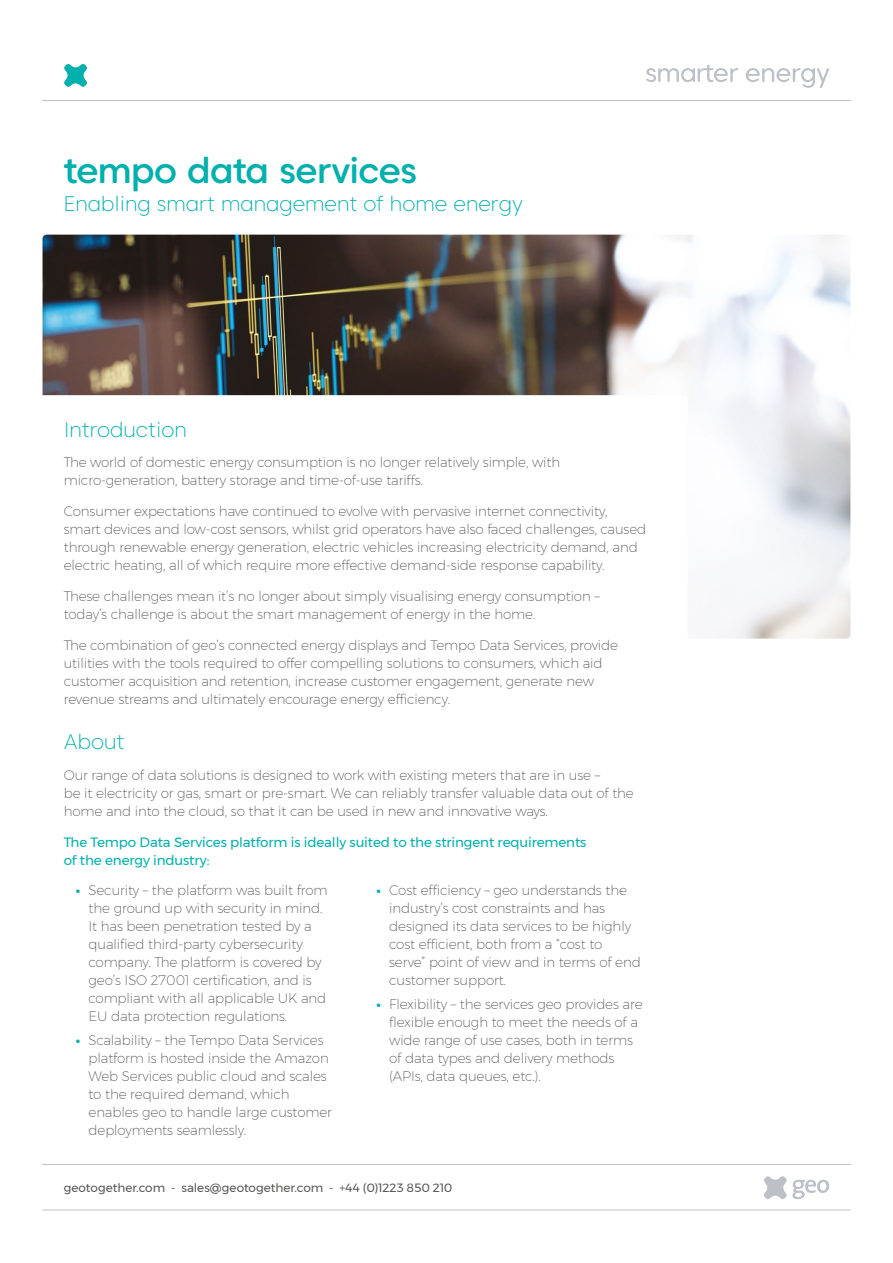
<style>
.page{position:relative;width:893px;height:1263px;background:#fff}
.page>*{position:absolute;margin:0;border:0;box-sizing:border-box;transform-origin:0 0}
.t1{font:500 36px "Caros Soft";letter-spacing:-.02em;color:#00b0ad}
.t2{font:200 21px "Caros Soft";color:#00b0ad}
.t3{font:200 13.5px/18px "Montserrat";letter-spacing:-.01em;color:#575756}
.t4{font:13.5px/18px "Montserrat";letter-spacing:-.01em;color:#00b0ad}
.t5{font:12px "Montserrat";letter-spacing:-.005em;color:#575756}
.s1{font-weight:700;color:#00b0ad}
</style>
<div class="page">
<img style="left:43px;top:235px;width:807px;height:404px">
<div style="left:7px;top:395px;width:680px;height:340px;background:#fff;border-radius:4px"></div>
<svg style="left:746px;top:68px;width:83px;height:20px"></svg>
<svg style="left:646px;top:65px;width:92px;height:17px"></svg>
<hr style="left:43px;top:100px;width:807px;height:1px;background:#bdc0c7">
<svg style="left:64px;top:64px;width:23px;height:23px"></svg>
<hr style="left:43px;top:1209px;width:807px;height:1px;background:#bdc0c7">
<hr style="left:43px;top:1164px;width:807px;height:1px;background:#bdc0c7">
<svg style="left:764px;top:1176px;width:65px;height:23px"></svg>
<h1 class="t1" style="left:64px;top:147px;width:355px">tempo data services</h1>
<h2 class="t2" style="left:64px;top:190px;width:461px">Enabling smart management of home energy</h2>
<h2 class="t2" style="left:64px;top:416px;width:125px">Introduction</h2>
<p class="t3" style="left:64px;top:453px;width:498px">The world of domestic energy consumption is no longer relatively simple, with micro-generation, battery storage and time-of-use tariffs.</p>
<p class="t3" style="left:64px;top:502px;width:584px">Consumer expectations have continued to evolve with pervasive internet connectivity, smart devices and low-cost sensors, whilst grid operators have also faced challenges, caused through renewable energy generation, electric vehicles increasing electricity demand, and electric heating, all of which require more effective demand-side response capability.</p>
<p class="t3" style="left:64px;top:587px;width:538px">These challenges mean it’s no longer about simply visualising energy consumption – today’s challenge is about the smart management of energy in the home.</p>
<p class="t3" style="left:64px;top:636px;width:556px">The combination of geo’s connected energy displays and Tempo Data Services, provide utilities with the tools required to offer compelling solutions to consumers, which aid customer acquisition and retention, increase customer engagement, generate new revenue streams and ultimately encourage energy efficiency.</p>
<h2 class="t2" style="left:64px;top:729px;width:62px">About</h2>
<p class="t3" style="left:64px;top:766px;width:572px">Our range of data solutions is designed to work with existing meters that are in use –<br>be it electricity or gas, smart or pre-smart. We can reliably transfer valuable data out of the home and into the cloud, so that it can be used in new and innovative ways.</p>
<p class="t4" style="left:64px;top:833px;width:524px">The Tempo Data Services platform is ideally suited to the stringent requirements of the energy industry:</p>
<p class="t3" style="left:89px;top:881px;width:241px;text-indent:-13px"><span class="s1">•</span> Security – the platform was built from the ground up with security in mind.<br>It has been penetration tested by a qualified third-party cybersecurity company. The platform is covered by geo’s ISO 27001 certification, and is compliant with all applicable UK and EU data protection regulations.</p>
<p class="t3" style="left:89px;top:1031px;width:245px;text-indent:-13px"><span class="s1">•</span> Scalability – the Tempo Data Services platform is hosted inside the Amazon Web Services public cloud and scales to the required demand, which enables geo to handle large customer deployments seamlessly.</p>
<p class="t3" style="left:389px;top:881px;width:253px;text-indent:-13px"><span class="s1">•</span> Cost efficiency – geo understands the industry’s cost constraints and has designed its data services to be highly cost efficient, both from a “cost to serve” point of view and in terms of end customer support.</p>
<p class="t3" style="left:389px;top:995px;width:255px;text-indent:-13px"><span class="s1">•</span> Flexibility – the services geo provides are flexible enough to meet the needs of a wide range of use cases, both in terms of data types and delivery methods (APIs, data queues, etc.).</p>
<p class="t5" style="left:64px;top:1178px;width:390px">geotogether.com - sales@geotogether.com - +44 (0)1223 850 210</p>
</div>
